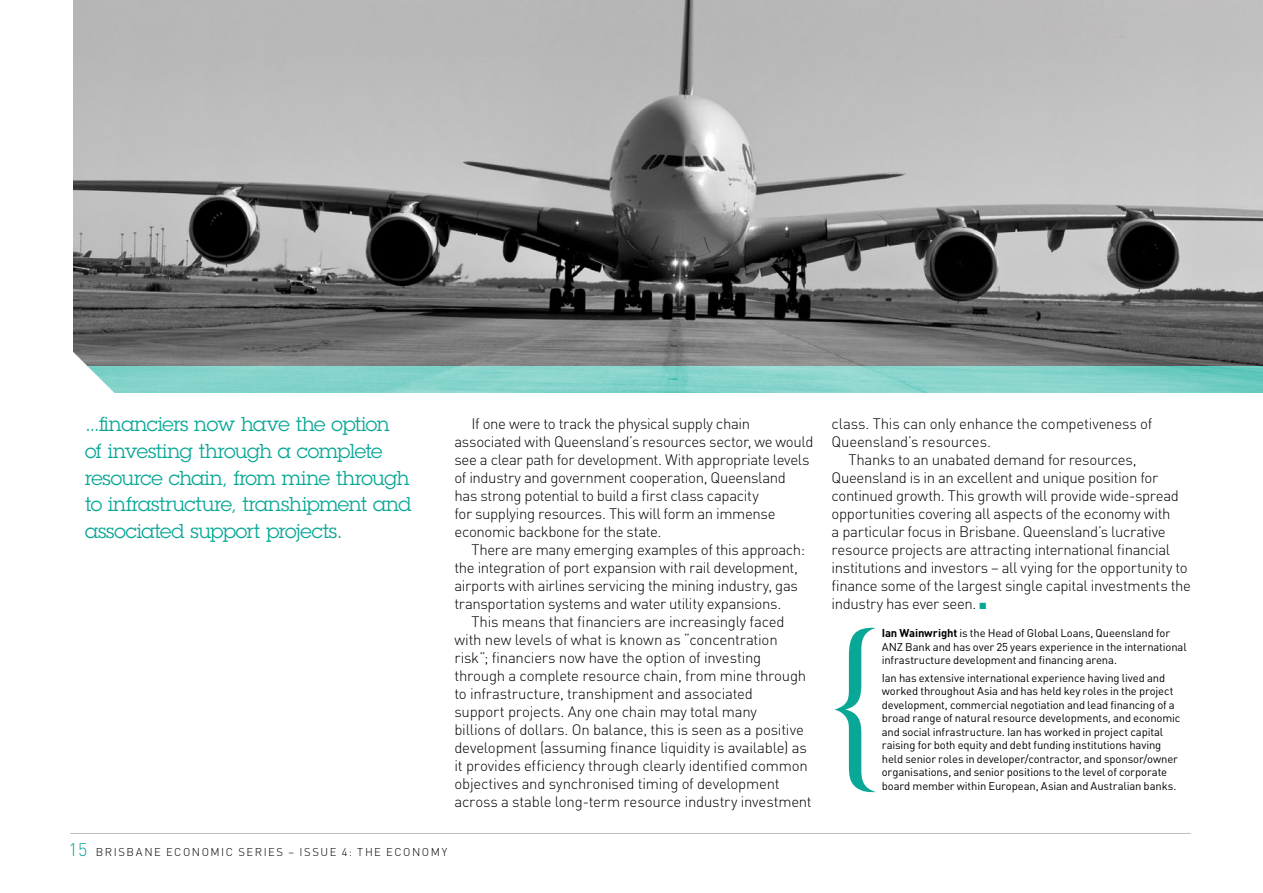
<style>
.page{position:relative;width:1263px;height:893px;background:#fff}
.page>*{position:absolute;margin:0;border:0;box-sizing:border-box;transform-origin:0 0}
.t1{font:196.2px "Lubalin Graph";color:#06a695;scale:.95 1}
.t2{font:19.65px/26.7px "Lubalin Graph";letter-spacing:-.02em;color:#06a695}
.t3{font:300 15px/18px "DIN";letter-spacing:-.02em;color:#000}
.t4{font:11.25px/13.5px "DIN";letter-spacing:-.01em;color:#000}
.t5{font:300 11.25px "DIN";letter-spacing:.135em;color:#000}
.s1{font-size:18px;color:#06a695}
.s2{color:#06a695}
.s3{font-weight:700}
</style>
<div class="page">
<hr style="left:70px;top:833px;width:1121px;height:1px;background:#bcbec0">
<img style="left:74px;top:0;width:1189px;height:366px">
<svg style="left:127px;top:366px;width:1136px;height:27px;background:#83d3ca"></svg>
<svg style="left:73px;top:300px;width:54px;height:93px"></svg>
<h2 class="t2" style="left:85px;top:411px;width:328px">...financiers now have the option of investing through a complete resource chain, from mine through to infrastructure, transhipment and associated support projects.</h2>
<p class="t3" style="left:454px;top:414px;width:361px;text-indent:17px">If one were to track the physical supply chain associated with Queensland’s resources sector, we would see a clear path for development. With appropriate levels of industry and government cooperation, Queensland<br>has strong potential to build a first class capacity<br>for supplying resources. This will form an immense economic backbone for the state.</p>
<p class="t3" style="left:454px;top:540px;width:352px;text-indent:17px">There are many emerging examples of this approach: the integration of port expansion with rail development, airports with airlines servicing the mining industry, gas transportation systems and water utility expansions.</p>
<p class="t3" style="left:454px;top:612px;width:359px;text-indent:17px">This means that financiers are increasingly faced with new levels of what is known as “concentration risk”; financiers now have the option of investing through a complete resource chain, from mine through to infrastructure, transhipment and associated<br>support projects. Any one chain may total many<br>billions of dollars. On balance, this is seen as a positive development (assuming finance liquidity is available) as it provides efficiency through clearly identified common objectives and synchronised timing of development across a stable long-term resource industry investment</p>
<p class="t5" style="left:68px;top:845px;width:380px"><span class="s1">15</span> BRISBANE ECONOMIC SERIES – ISSUE 4: THE ECONOMY</p>
<p class="t3" style="left:831px;top:414px;width:322px">class. This can only enhance the competiveness of<br>Queensland’s resources.</p>
<p class="t3" style="left:831px;top:450px;width:361px;text-indent:17px">Thanks to an unabated demand for resources, Queensland is in an excellent and unique position for continued growth. This growth will provide wide-spread opportunities covering all aspects of the economy with<br>a particular focus in Brisbane. Queensland’s lucrative resource projects are attracting international financial institutions and investors – all vying for the opportunity to finance some of the largest single capital investments the industry has ever seen. <span class="s2">■</span></p>
<p class="t4" style="left:882px;top:626px;width:306px"><span class="s3">Ian Wainwright</span> is the Head of Global Loans, Queensland for<br>ANZ Bank and has over 25 years experience in the international infrastructure development and financing arena.</p>
<p class="t4" style="left:882px;top:671px;width:300px">Ian has extensive international experience having lived and worked throughout Asia and has held key roles in the project development, commercial negotiation and lead financing of a broad range of natural resource developments, and economic and social infrastructure. Ian has worked in project capital raising for both equity and debt funding institutions having held senior roles in developer/contractor, and sponsor/owner organisations, and senior positions to the level of corporate</p>
<h1 class="t1" style="left:827px;top:575px;width:60px">{</h1>
<p class="t4" style="left:882px;top:779px;width:296px">board member within European, Asian and Australian banks.</p>
</div>
